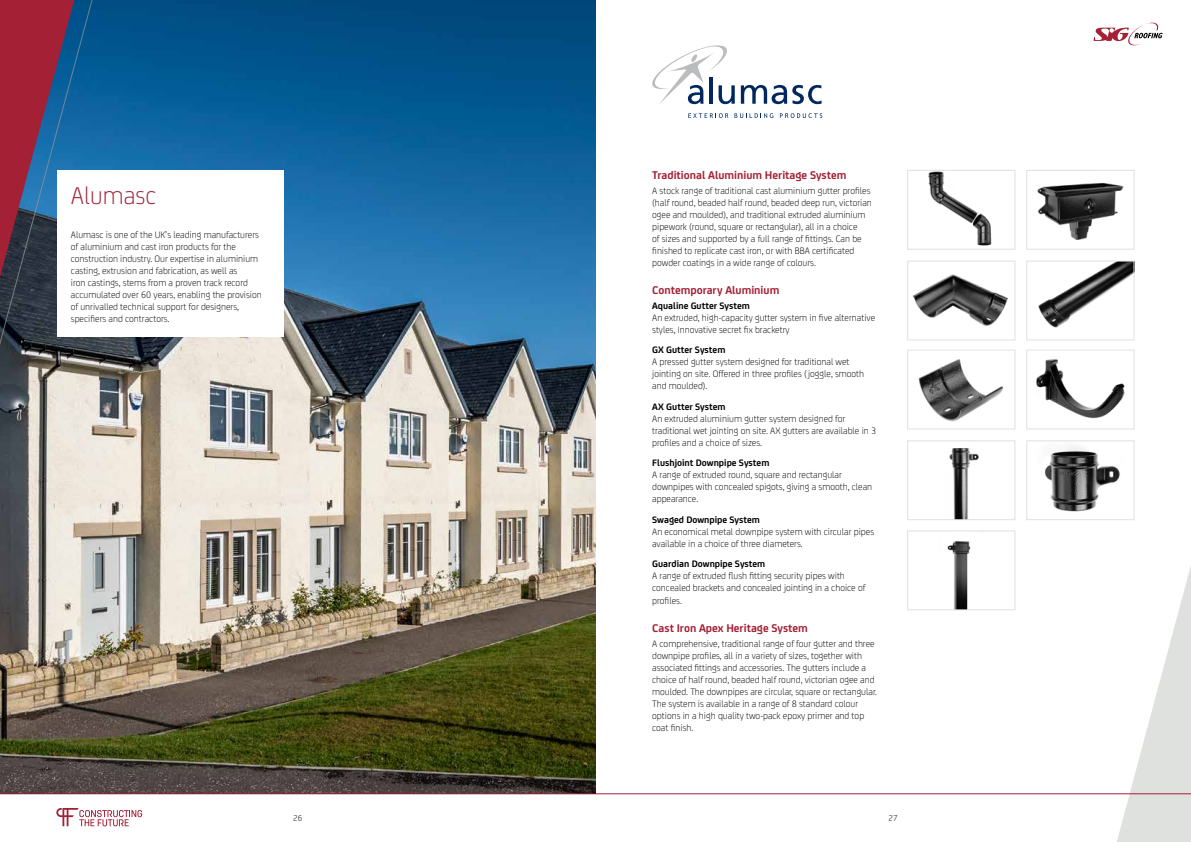
<style>
.page{position:relative;width:1191px;height:842px;background:#fff}
.page>*{position:absolute;margin:0;border:0;box-sizing:border-box;transform-origin:0 0}
.t1{font:300 26px "FS Joey";color:#a32035}
.t2{font:700 12px "FS Joey";color:#a32035}
.t3{font:300 10px/12px "FS Joey";color:#000}
.t4{font:700 10px "FS Joey";color:#000}
.t5{font:300 9px "FS Joey";color:#000}
</style>
<div class="page">
<img style="left:0;top:0;width:595px;height:794px">
<svg style="left:0;top:0;width:95px;height:377px;background:#53415c"></svg>
<svg style="left:1114px;top:566px;width:77px;height:276px"></svg>
<img style="left:928px;top:172px;width:64px;height:74px">
<div style="left:907px;top:170px;width:108px;height:79px;border:1px solid #dfe1df"></div>
<img style="left:1037px;top:183px;width:87px;height:57px">
<div style="left:1026px;top:170px;width:108px;height:79px;border:1px solid #dfe1df"></div>
<img style="left:918px;top:359px;width:85px;height:63px">
<div style="left:907px;top:350px;width:108px;height:79px;border:1px solid #dfe1df"></div>
<img style="left:1036px;top:359px;width:89px;height:60px">
<div style="left:1026px;top:350px;width:108px;height:79px;border:1px solid #dfe1df"></div>
<img style="left:947px;top:541px;width:24px;height:67px">
<div style="left:907px;top:531px;width:108px;height:79px;border:1px solid #dfe1df"></div>
<img style="left:912px;top:274px;width:96px;height:52px">
<div style="left:907px;top:261px;width:108px;height:79px;border:1px solid #dfe1df"></div>
<img style="left:1038px;top:263px;width:94px;height:65px">
<div style="left:1026px;top:261px;width:108px;height:79px;border:1px solid #dfe1df"></div>
<img style="left:949px;top:448px;width:30px;height:70px">
<div style="left:907px;top:441px;width:108px;height:79px;border:1px solid #dfe1df"></div>
<img style="left:1045px;top:447px;width:75px;height:65px">
<div style="left:1026px;top:441px;width:108px;height:79px;border:1px solid #dfe1df"></div>
<div style="left:57px;top:170px;width:226px;height:167px;background:#fff"></div>
<svg style="left:741px;top:85px;width:80px;height:19px"></svg>
<svg style="left:652px;top:45px;width:83px;height:59px"></svg>
<svg style="left:688px;top:113px;width:40px;height:5px"></svg>
<svg style="left:734px;top:113px;width:39px;height:5px"></svg>
<svg style="left:780px;top:113px;width:42px;height:5px"></svg>
<svg style="left:1093px;top:23px;width:69px;height:22px"></svg>
<svg style="left:56px;top:808px;width:86px;height:18px"></svg>
<hr style="left:0;top:794px;width:595px;height:1px;background:#a32035">
<hr style="left:595px;top:794px;width:596px;height:1px;background:#a32035">
<h1 class="t1" style="left:71px;top:177px;width:87px">Alumasc</h1>
<p class="t3" style="left:71px;top:229px;width:192px">Alumasc is one of the UK’s leading manufacturers of aluminium and cast iron products for the construction industry. Our expertise in aluminium casting, extrusion and fabrication, as well as<br>iron castings, stems from a proven track record accumulated over 60 years, enabling the provision of unrivalled technical support for designers, specifiers and contractors.</p>
<p class="t2" style="left:652px;top:166px;width:196px">Traditional Aluminium Heritage System</p>
<p class="t3" style="left:652px;top:184px;width:221px">A stock range of traditional cast aluminium gutter profiles (half round, beaded half round, beaded deep run, victorian ogee and moulded), and traditional extruded aluminium pipework (round, square or rectangular), all in a choice<br>of sizes and supported by a full range of fittings. Can be finished to replicate cast iron, or with BBA certificated powder coatings in a wide range of colours.</p>
<p class="t2" style="left:652px;top:281px;width:129px">Contemporary Aluminium</p>
<p class="t4" style="left:652px;top:298px;width:99px">Aqualine Gutter System</p>
<p class="t3" style="left:652px;top:311px;width:224px">An extruded, high-capacity gutter system in five alternative styles, Innovative secret fix bracketry</p>
<p class="t4" style="left:652px;top:343px;width:75px">GX Gutter System</p>
<p class="t3" style="left:652px;top:355px;width:213px">A pressed gutter system designed for traditional wet jointing on site. Offered in three profiles ( joggle, smooth and moulded).</p>
<p class="t4" style="left:652px;top:399px;width:75px">AX Gutter System</p>
<p class="t3" style="left:652px;top:412px;width:225px">An extruded aluminium gutter system designed for traditional wet jointing on site. AX gutters are available in 3 profiles and a choice of sizes.</p>
<p class="t4" style="left:652px;top:456px;width:119px">Flushjoint Downpipe System</p>
<p class="t3" style="left:652px;top:468px;width:221px">A range of extruded round, square and rectangular downpipes with concealed spigots, giving a smooth, clean appearance.</p>
<p class="t4" style="left:652px;top:512px;width:109px">Swaged Downpipe System</p>
<p class="t3" style="left:652px;top:525px;width:223px">An economical metal downpipe system with circular pipes available in a choice of three diameters.</p>
<p class="t4" style="left:652px;top:557px;width:115px">Guardian Downpipe System</p>
<p class="t3" style="left:652px;top:569px;width:215px">A range of extruded flush fitting security pipes with concealed brackets and concealed jointing in a choice of profiles.</p>
<p class="t2" style="left:652px;top:619px;width:157px">Cast Iron Apex Heritage System</p>
<p class="t3" style="left:652px;top:637px;width:226px">A comprehensive, traditional range of four gutter and three downpipe profiles, all in a variety of sizes, together with associated fittings and accessories. The gutters include a choice of half round, beaded half round, victorian ogee and moulded. The downpipes are circular, square or rectangular.<br>The system is available in a range of 8 standard colour options in a high quality two-pack epoxy primer and top coat finish.</p>
<p class="t5" style="left:293px;top:811px;width:11px">26</p>
<p class="t5" style="left:888px;top:811px;width:11px">27</p>
</div>
